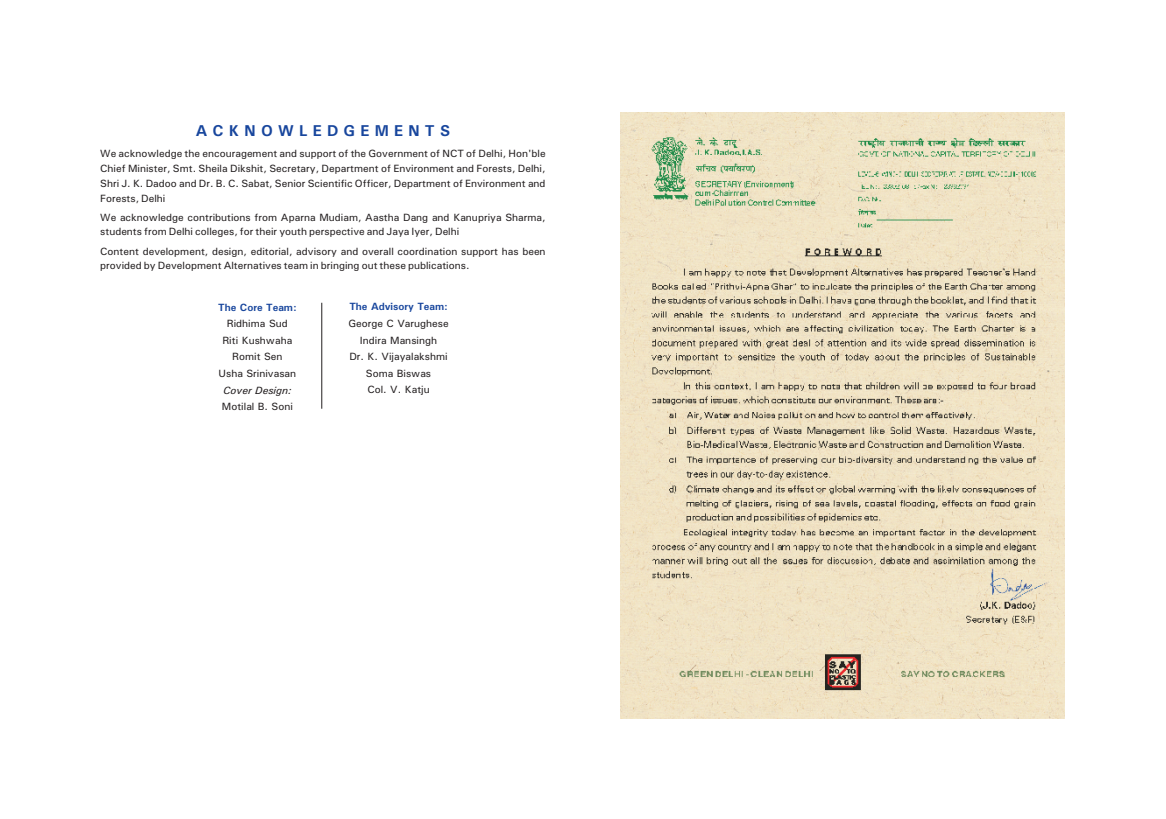
<style>
.page{position:relative;width:1166px;height:819px;background:#fff}
.page>*{position:absolute;margin:0;border:0;box-sizing:border-box;transform-origin:0 0}
.t1{font:500 15.75px "Univers";color:#18469d}
.t2{font:500 10.5px/16.6px "Univers";color:#231f20}
.t3{font:500 10.5px "Univers";color:#18469d}
.t4{font:italic 500 10.5px "Univers";color:#231f20}
</style>
<div class="page">
<img style="left:620px;top:112px;width:444px;height:607px">
<hr style="left:321px;top:303px;width:1px;height:106px;background:#231f20">
<h1 class="t1" style="left:196px;top:126px;width:256px">A C K N O W L E D G E M E N T S</h1>
<p class="t2" style="left:100px;top:147px;width:447px;line-height:14.7px;text-align:justify">We acknowledge the encouragement and support of the Government of NCT of Delhi, Hon'ble Chief Minister, Smt. Sheila Dikshit, Secretary, Department of Environment and Forests, Delhi, Shri J. K. Dadoo and Dr. B. C. Sabat, Senior Scientific Officer, Department of Environment and Forests, Delhi</p>
<p class="t2" style="left:100px;top:211px;width:447px;line-height:14.7px">We acknowledge contributions from Aparna Mudiam, Aastha Dang and Kanupriya Sharma, students from Delhi colleges, for their youth perspective and Jaya Iyer, Delhi</p>
<p class="t2" style="left:100px;top:244px;width:447px;line-height:14.7px">Content development, design, editorial, advisory and overall coordination support has been provided by Development Alternatives team in bringing out these publications.</p>
<p class="t3" style="left:349px;top:303px;width:100px">The Advisory Team:</p>
<p class="t2" style="left:348px;top:316px;width:102px;text-align:center">George C Varughese<br>Indira Mansingh<br>Dr. K. Vijayalakshmi<br>Soma Biswas<br>Col. V. Katju</p>
<p class="t3" style="left:218px;top:303px;width:80px">The Core Team:</p>
<p class="t2" style="left:218px;top:316px;width:79px;text-align:center">Ridhima Sud<br>Riti Kushwaha<br>Romit Sen<br>Usha Srinivasan</p>
<p class="t4" style="left:223px;top:386px;width:70px">Cover Design:</p>
<p class="t2" style="left:222px;top:399px;width:72px">Motilal B. Soni</p>
</div>
